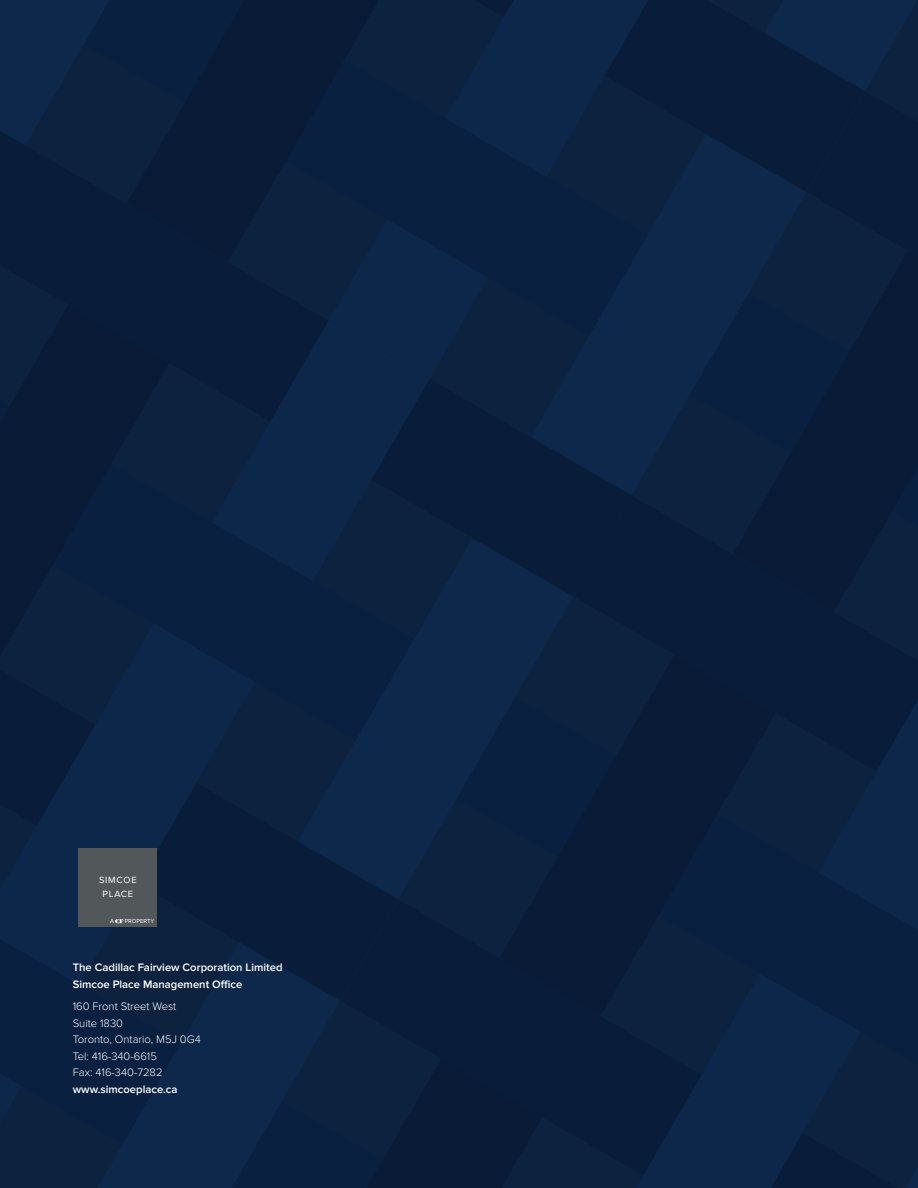
<style>
.page{position:relative;width:918px;height:1188px;background:#09203f}
.page>*{position:absolute;margin:0;border:0;box-sizing:border-box;transform-origin:0 0}
.t1{font:600 11.25px/16.5px "Proxima Nova";color:#fff}
.t2{font:300 11.25px/16.5px "Proxima Nova";color:#fff}
.t3{font:9.3px/14.5px "Proxima Nova";letter-spacing:.08em;color:#fff;text-align:center}
.t4{font:6px "Proxima Nova";color:#fff}
</style>
<div class="page">
<div style="left:79px;top:848px;width:78px;height:79px;background:#52575a"></div>
<svg style="left:115px;top:919px;width:8px;height:4px"></svg>
<p class="t3" style="left:99px;top:872px;width:39px">SIMCOE<br>PLACE</p>
<p class="t4" style="left:110px;top:918px;width:5px">A</p>
<p class="t4" style="left:125px;top:918px;width:31px">PROPERTY</p>
<p class="t1" style="left:73px;top:960px;width:211px">The Cadillac Fairview Corporation Limited<br>Simcoe Place Management Office</p>
<p class="t2" style="left:73px;top:999px;width:130px">160 Front Street West<br>Suite 1830<br>Toronto, Ontario, M5J 0G4<br>Tel: 416-340-6615<br>Fax: 416-340-7282</p>
<p class="t1" style="left:73px;top:1081px;width:106px">www.simcoeplace.ca</p>
</div>
